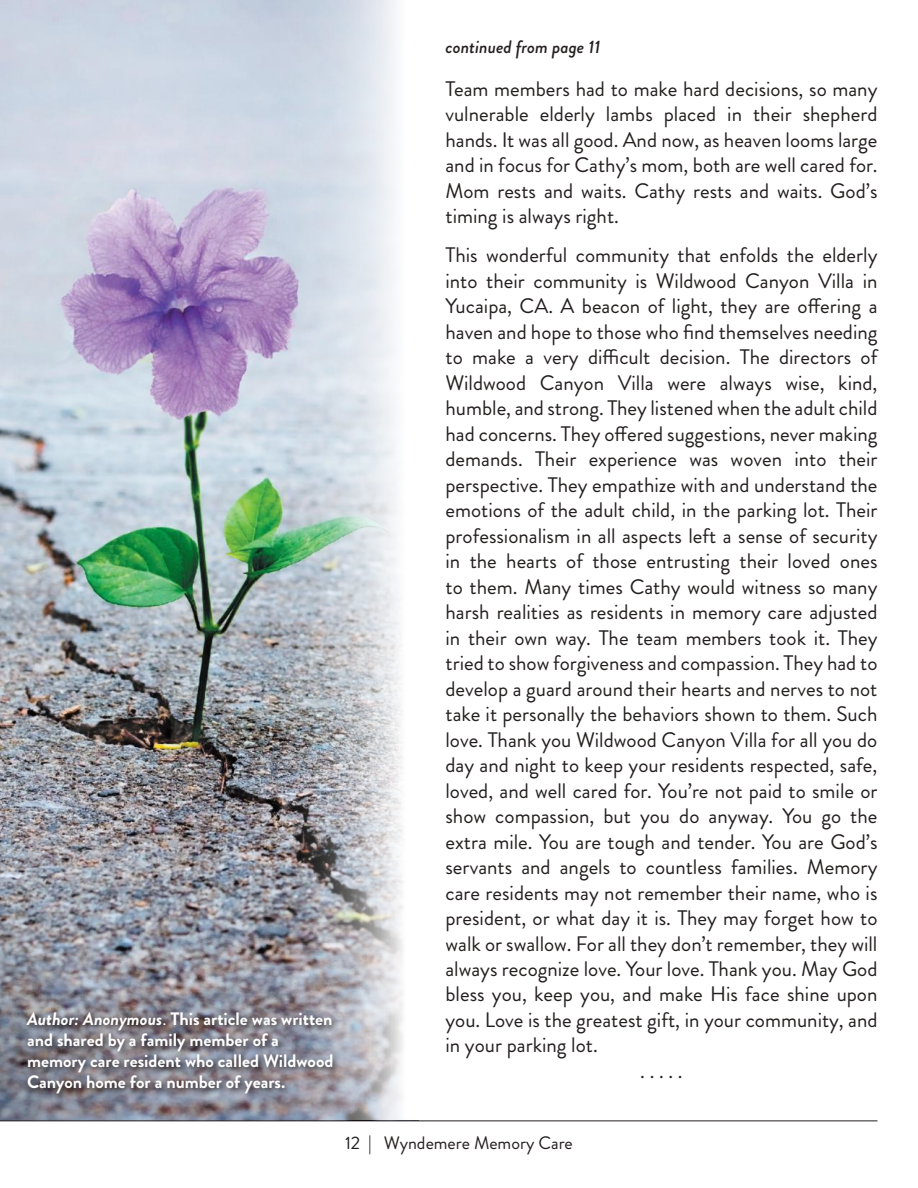
<style>
.page{position:relative;width:918px;height:1188px;background:#fff}
.page>*{position:absolute;margin:0;border:0;box-sizing:border-box;transform-origin:0 0}
.t1{font:21px/25.5px "Brandon Grotesque";color:#241f1f;text-align:justify}
.t2{font:700 18px/21px "Brandon Grotesque";color:#fff}
.t3{font:18px "Brandon Grotesque";color:#241f1f}
.t4{font:italic 500 18px "Brandon Grotesque";color:#241f1f}
.s1{font-style:italic}
.s2{font-weight:400}
</style>
<div class="page">
<img style="left:0;top:0;width:256px;height:1120px">
<svg style="left:256px;top:0;width:147px;height:1120px;background:#c2c7cd"></svg>
<hr style="left:0;top:1120px;width:878px;height:1px;background:#241f1f">
<svg style="left:23px;top:1008px;width:318px;height:94px;background:#7c7a84"></svg>
<p class="t2" style="left:27px;top:1009px;width:308px"><span class="s1">Author: Anonymous</span><span class="s2">.</span> This article was written and shared by a family member of a memory care resident who called Wildwood Canyon home for a number of years.</p>
<p class="t4" style="left:446px;top:34px;width:156px">continued from page 11</p>
<p class="t1" style="left:446px;top:76px;width:434px">Team members had to make hard decisions, so many vulnerable elderly lambs placed in their shepherd hands. It was all good. And now, as heaven looms large and in focus for Cathy’s mom, both are well cared for.<br>Mom rests and waits. Cathy rests and waits. God’s timing is always right.</p>
<p class="t1" style="left:446px;top:243px;width:434px">This wonderful community that enfolds the elderly</p>
<p class="t1" style="left:446px;top:268px;width:434px">into their community is Wildwood Canyon Villa in</p>
<p class="t1" style="left:446px;top:293px;width:434px">Yucaipa, CA. A beacon of light, they are offering a</p>
<p class="t1" style="left:446px;top:319px;width:434px">haven and hope to those who find themselves needing</p>
<p class="t1" style="left:446px;top:344px;width:433px">to make a very difficult decision. The directors of</p>
<p class="t1" style="left:446px;top:370px;width:434px">Wildwood Canyon Villa were always wise, kind,</p>
<p class="t1" style="left:446px;top:395px;width:433px">humble, and strong. They listened when the adult child</p>
<p class="t1" style="left:446px;top:421px;width:434px">had concerns. They offered suggestions, never making</p>
<p class="t1" style="left:446px;top:446px;width:433px">demands. Their experience was woven into their</p>
<p class="t1" style="left:446px;top:472px;width:434px">perspective. They empathize with and understand the</p>
<p class="t1" style="left:446px;top:497px;width:434px">emotions of the adult child, in the parking lot. Their</p>
<p class="t1" style="left:446px;top:523px;width:433px">professionalism in all aspects left a sense of security</p>
<p class="t1" style="left:446px;top:548px;width:434px">in the hearts of those entrusting their loved ones</p>
<p class="t1" style="left:446px;top:574px;width:434px">to them. Many times Cathy would witness so many</p>
<p class="t1" style="left:446px;top:599px;width:433px">harsh realities as residents in memory care adjusted</p>
<p class="t1" style="left:446px;top:625px;width:434px">in their own way. The team members took it. They</p>
<p class="t1" style="left:446px;top:650px;width:433px">tried to show forgiveness and compassion. They had to</p>
<p class="t1" style="left:446px;top:676px;width:433px">develop a guard around their hearts and nerves to not</p>
<p class="t1" style="left:446px;top:701px;width:433px">take it personally the behaviors shown to them. Such</p>
<p class="t1" style="left:446px;top:727px;width:433px">love. Thank you Wildwood Canyon Villa for all you do</p>
<p class="t1" style="left:446px;top:752px;width:433px">day and night to keep your residents respected, safe,</p>
<p class="t1" style="left:446px;top:778px;width:434px">loved, and well cared for. You’re not paid to smile or</p>
<p class="t1" style="left:446px;top:803px;width:433px">show compassion, but you do anyway. You go the</p>
<p class="t1" style="left:446px;top:829px;width:434px">extra mile. You are tough and tender. You are God’s</p>
<p class="t1" style="left:446px;top:854px;width:434px">servants and angels to countless families. Memory</p>
<p class="t1" style="left:446px;top:880px;width:434px">care residents may not remember their name, who is</p>
<p class="t1" style="left:446px;top:905px;width:434px">president, or what day it is. They may forget how to</p>
<p class="t1" style="left:446px;top:931px;width:433px">walk or swallow. For all they don’t remember, they will</p>
<p class="t1" style="left:446px;top:956px;width:433px">always recognize love. Your love. Thank you. May God</p>
<p class="t1" style="left:446px;top:982px;width:434px">bless you, keep you, and make His face shine upon</p>
<p class="t1" style="left:446px;top:1007px;width:434px">you. Love is the greatest gift, in your community, and</p>
<p class="t1" style="left:446px;top:1033px;width:154px">in your parking lot.</p>
<p class="t1" style="left:640px;top:1058px;width:44px">. . . . .</p>
<p class="t3" style="left:345px;top:1130px;width:229px">12 | Wyndemere Memory Care</p>
</div>
